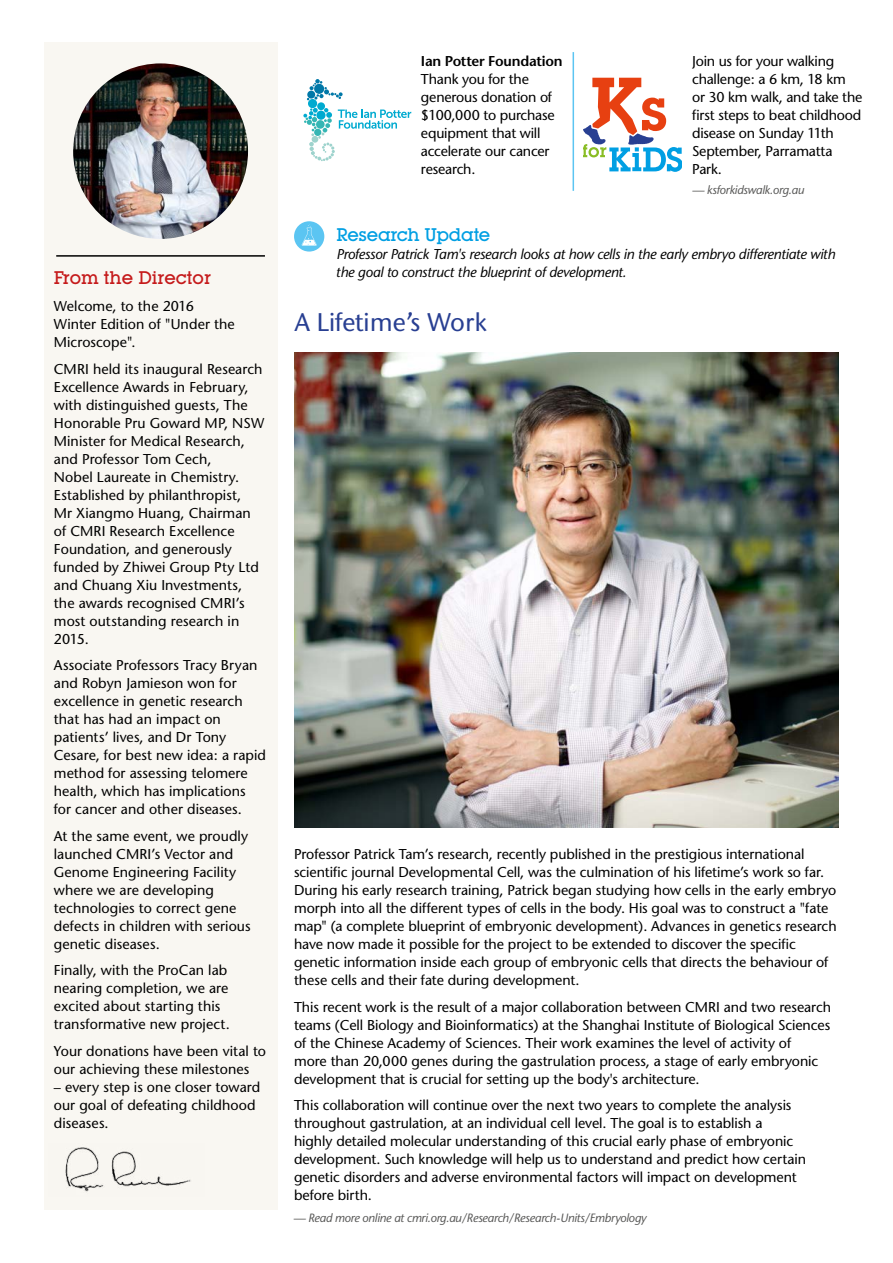
<style>
.page{position:relative;width:893px;height:1263px;background:#fff}
.page>*{position:absolute;margin:0;border:0;box-sizing:border-box;transform-origin:0 0}
.t1{font:500 25.5px "Stone Sans ITC Std";color:#283f92}
.t2{font:500 18px "Lubalin Graph IT Cby BT";color:#c51a1b}
.t3{font:500 18px "Lubalin Graph IT Cby BT";letter-spacing:-.02em;color:#009fe3}
.t4{font:14.25px/18px "Stone Sans";color:#000}
.t5{font:italic 14.25px/18px "Stone Sans";letter-spacing:-.02em;color:#000}
.t6{font:600 14.25px "Stone Sans";letter-spacing:-.015em;color:#000}
.t7{font:italic 12px "Stone Sans";letter-spacing:-.02em;color:#575756}
</style>
<div class="page">
<div style="left:44px;top:43px;width:233px;height:1167px;background:#f9f7f2"></div>
<img style="left:73px;top:63px;width:175px;height:176px;border-radius:88px">
<hr style="left:573px;top:52px;width:1px;height:139px;background:#5bc5f2">
<hr style="left:56px;top:255px;width:209px;height:2px;background:#000">
<svg style="left:584px;top:78px;width:97px;height:94px"></svg>
<img style="left:65px;top:1147px;width:126px;height:45px">
<div style="left:308px;top:99px;width:9px;height:9px;background:#00aad0;border-radius:50%"></div>
<div style="left:317px;top:102px;width:8px;height:8px;background:#00aad0;border-radius:50%"></div>
<svg style="left:307px;top:79px;width:36px;height:21px"></svg>
<svg style="left:303px;top:108px;width:108px;height:53px"></svg>
<div style="left:294px;top:221px;width:30px;height:31px;background:#5bc5f2;border-radius:50%"></div>
<svg style="left:301px;top:224px;width:16px;height:22px"></svg>
<img style="left:294px;top:353px;width:545px;height:474px">
<p class="t2" style="left:54px;top:267px;width:159px">From the Director</p>
<p class="t4" style="left:54px;top:297px;width:182px">Welcome, to the 2016<br>Winter Edition of "Under the<br>Microscope".</p>
<p class="t4" style="left:54px;top:360px;width:212px">CMRI held its inaugural Research<br>Excellence Awards in February, with distinguished guests, The<br>Honorable Pru Goward MP, NSW<br>Minister for Medical Research, and Professor Tom Cech,<br>Nobel Laureate in Chemistry.<br>Established by philanthropist,<br>Mr Xiangmo Huang, Chairman of CMRI Research Excellence<br>Foundation, and generously funded by Zhiwei Group Pty Ltd and Chuang Xiu Investments, the awards recognised CMRI’s most outstanding research in<br>2015.</p>
<p class="t4" style="left:54px;top:656px;width:214px">Associate Professors Tracy Bryan and Robyn Jamieson won for excellence in genetic research that has had an impact on patients’ lives, and Dr Tony<br>Cesare, for best new idea: a rapid method for assessing telomere health, which has implications for cancer and other diseases.</p>
<p class="t4" style="left:54px;top:826px;width:198px">At the same event, we proudly launched CMRI’s Vector and<br>Genome Engineering Facility where we are developing technologies to correct gene defects in children with serious genetic diseases.</p>
<p class="t4" style="left:54px;top:961px;width:177px">Finally, with the ProCan lab nearing completion, we are excited about starting this transformative new project.</p>
<p class="t4" style="left:54px;top:1041px;width:214px">Your donations have been vital to our achieving these milestones</p>
<p class="t4" style="left:54px;top:1077px;width:208px">– every step is one closer toward our goal of defeating childhood diseases.</p>
<p class="t6" style="left:421px;top:52px;width:143px">Ian Potter Foundation</p>
<p class="t4" style="left:421px;top:70px;width:135px">Thank you for the generous donation of $100,000 to purchase equipment that will accelerate our cancer research.</p>
<p class="t4" style="left:692px;top:52px;width:172px">Join us for your walking challenge: a 6 km, 18 km<br>or 30 km walk, and take the first steps to beat childhood disease on Sunday 11th<br>September, Parramatta<br>Park.</p>
<p class="t7" style="left:692px;top:182px;width:114px">— ksforkidswalk.org.au</p>
<p class="t3" style="left:336px;top:223px;width:155px">Research Update</p>
<p class="t5" style="left:336px;top:245px;width:501px">Professor Patrick Tam's research looks at how cells in the early embryo differentiate with the goal to construct the blueprint of development.</p>
<h1 class="t1" style="left:294px;top:306px;width:194px">A Lifetime’s Work</h1>
<p class="t4" style="left:294px;top:845px;width:544px">Professor Patrick Tam’s research, recently published in the prestigious international scientific journal Developmental Cell, was the culmination of his lifetime’s work so far.<br>During his early research training, Patrick began studying how cells in the early embryo morph into all the different types of cells in the body. His goal was to construct a "fate map" (a complete blueprint of embryonic development). Advances in genetics research have now made it possible for the project to be extended to discover the specific genetic information inside each group of embryonic cells that directs the behaviour of these cells and their fate during development.</p>
<p class="t4" style="left:294px;top:998px;width:539px">This recent work is the result of a major collaboration between CMRI and two research teams (Cell Biology and Bioinformatics) at the Shanghai Institute of Biological Sciences of the Chinese Academy of Sciences. Their work examines the level of activity of<br>more than 20,000 genes during the gastrulation process, a stage of early embryonic development that is crucial for setting up the body's architecture.</p>
<p class="t4" style="left:294px;top:1096px;width:514px">This collaboration will continue over the next two years to complete the analysis throughout gastrulation, at an individual cell level. The goal is to establish a<br>highly detailed molecular understanding of this crucial early phase of embryonic development. Such knowledge will help us to understand and predict how certain genetic disorders and adverse environmental factors will impact on development before birth.</p>
<p class="t7" style="left:293px;top:1211px;width:355px">— Read more online at cmri.org.au/Research/Research-Units/Embryology</p>
</div>
